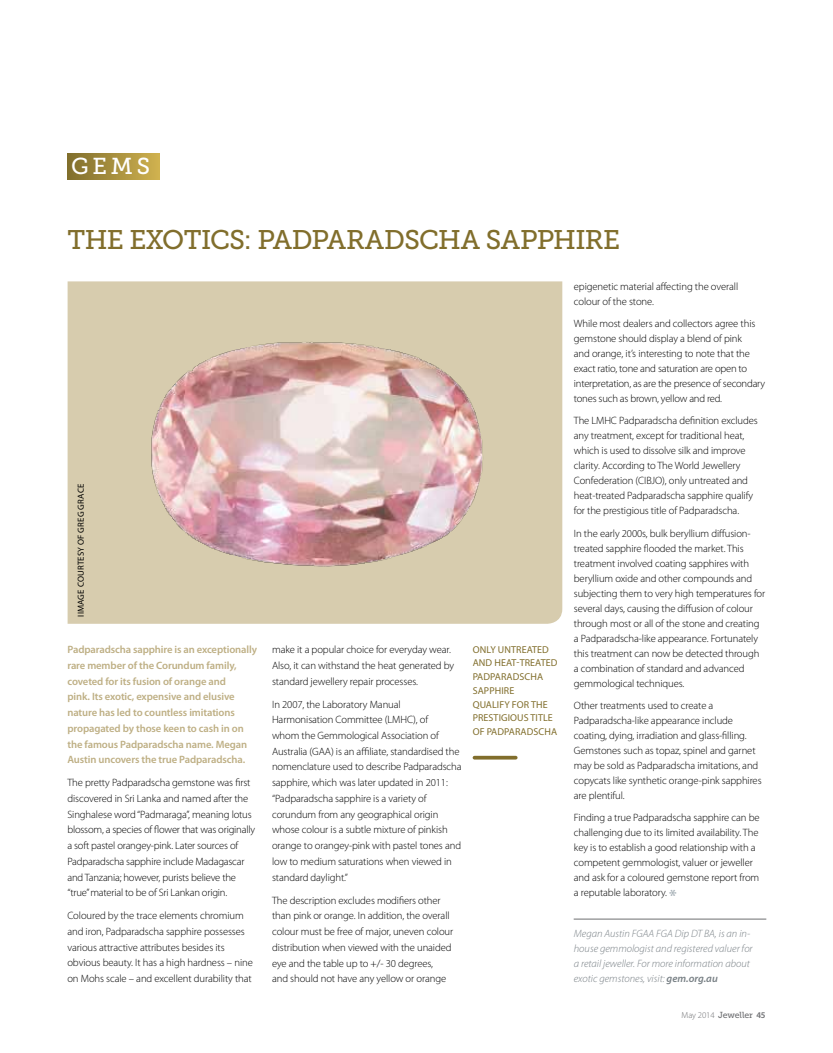
<style>
.page{position:relative;width:833px;height:1053px;background:#fff}
.page>*{position:absolute;margin:0;border:0;box-sizing:border-box;transform-origin:0 0}
.t1{font:26.88px "Museo Slab 500";letter-spacing:-.025em;color:#816e2c}
.t2{font:23px "Museo Slab 500";color:#fff}
.t3{font:300 10.62px/15px "Myriad Pro";letter-spacing:-.01em;color:#000}
.t4{font:600 10.62px/15.8px "Myriad Pro";letter-spacing:-.01em;color:#beaf84}
.t5{font:italic 300 10.62px/15px "Myriad Pro";color:#777f84}
.t6{font:10px/13.8px "Myriad Pro";letter-spacing:.01em;color:#816e2c}
.t7{font:8.75px "Myriad Pro";letter-spacing:.02em;color:#000}
.t8{font:8.75px "Museo Slab 500";letter-spacing:-.01em;color:#6d6e71}
.s1{font-weight:600}
.s2{font-family:"Myriad Pro";font-weight:300}
.s3{font-family:"Myriad Pro";font-weight:600}
</style>
<div class="page">
<div style="left:68px;top:153px;width:91px;height:26px;background:linear-gradient(to right,#806e2d,#cfb14f)"></div>
<div style="left:68px;top:281px;width:494px;height:342px;background:#d7ccae"></div>
<hr style="left:573px;top:918px;width:193px;height:1px;background:#6d6e71">
<svg style="left:474px;top:755px;width:42px;height:4px"></svg>
<img style="left:109px;top:336px;width:422px;height:232px">
<h2 class="t2" style="left:71px;top:153px;width:81px">GEMS</h2>
<h1 class="t1" style="left:67px;top:225px;width:551px">THE EXOTICS: PADPARADSCHA SAPPHIRE</h1>
<p class="t7" style="left:76px;top:616px;width:134px;rotate:-90deg">IIMAGE COURTESY OF GREG GRACE</p>
<p class="t4" style="left:67px;top:641px;width:191px">Padparadscha sapphire is an exceptionally rare member of the Corundum family, coveted for its fusion of orange and<br>pink. Its exotic, expensive and elusive nature has led to countless imitations propagated by those keen to cash in on the famous Padparadscha name. Megan Austin uncovers the true Padparadscha.</p>
<p class="t3" style="left:67px;top:774px;width:189px;line-height:15.8px">The pretty Padparadscha gemstone was first discovered in Sri Lanka and named after the Singhalese word “Padmaraga”, meaning lotus blossom, a species of flower that was originally a soft pastel orangey-pink. Later sources of Padparadscha sapphire include Madagascar and Tanzania; however, purists believe the “true” material to be of Sri Lankan origin.</p>
<p class="t3" style="left:67px;top:907px;width:187px;line-height:15.8px">Coloured by the trace elements chromium and iron, Padparadscha sapphire possesses various attractive attributes besides its obvious beauty. It has a high hardness – nine on Mohs scale – and excellent durability that</p>
<p class="t3" style="left:272px;top:641px;width:184px;line-height:15.8px">make it a popular choice for everyday wear.<br>Also, it can withstand the heat generated by standard jewellery repair processes.</p>
<p class="t3" style="left:272px;top:696px;width:191px;line-height:15.8px">In 2007, the Laboratory Manual Harmonisation Committee (LMHC), of<br>whom the Gemmological Association of Australia (GAA) is an affiliate, standardised the nomenclature used to describe Padparadscha sapphire, which was later updated in 2011: “Padparadscha sapphire is a variety of corundum from any geographical origin whose colour is a subtle mixture of pinkish orange to orangey-pink with pastel tones and low to medium saturations when viewed in standard daylight.”</p>
<p class="t3" style="left:272px;top:891px;width:183px;line-height:15.8px">The description excludes modifiers other than pink or orange. In addition, the overall colour must be free of major, uneven colour distribution when viewed with the unaided eye and the table up to +/- 30 degrees,<br>and should not have any yellow or orange</p>
<p class="t6" style="left:473px;top:642px;width:86px">ONLY UNTREATED<br>AND HEAT-TREATED<br>PADPARADSCHA<br>SAPPHIRE<br>QUALIFY FOR THE<br>PRESTIGIOUS TITLE<br>OF PADPARADSCHA</p>
<p class="t3" style="left:574px;top:279px;width:166px">epigenetic material affecting the overall colour of the stone.</p>
<p class="t3" style="left:574px;top:316px;width:193px">While most dealers and collectors agree this gemstone should display a blend of pink<br>and orange, it’s interesting to note that the exact ratio, tone and saturation are open to interpretation, as are the presence of secondary tones such as brown, yellow and red.</p>
<p class="t3" style="left:574px;top:413px;width:185px">The LMHC Padparadscha definition excludes any treatment, except for traditional heat, which is used to dissolve silk and improve clarity. According to The World Jewellery Confederation (CIBJO), only untreated and heat-treated Padparadscha sapphire qualify for the prestigious title of Padparadscha.</p>
<p class="t3" style="left:574px;top:525px;width:193px">In the early 2000s, bulk beryllium diffusion&shy;treated sapphire flooded the market. This treatment involved coating sapphires with beryllium oxide and other compounds and subjecting them to very high temperatures for several days, causing the diffusion of colour through most or all of the stone and creating a Padparadscha-like appearance. Fortunately this treatment can now be detected through a combination of standard and advanced gemmological techniques.</p>
<p class="t3" style="left:574px;top:697px;width:189px">Other treatments used to create a Padparadscha-like appearance include coating, dying, irradiation and glass-filling.<br>Gemstones such as topaz, spinel and garnet may be sold as Padparadscha imitations, and copycats like synthetic orange-pink sapphires are plentiful.</p>
<p class="t3" style="left:574px;top:809px;width:187px">Finding a true Padparadscha sapphire can be challenging due to its limited availability. The key is to establish a good relationship with a competent gemmologist, valuer or jeweller and ask for a coloured gemstone report from a reputable laboratory.</p>
<p class="t5" style="left:574px;top:926px;width:180px">Megan Austin FGAA FGA Dip DT BA, is an in&shy;house gemmologist and registered valuer for a retail jeweller. For more information about exotic gemstones, visit: <span class="s1">gem.org.au</span></p>
<p class="t8" style="left:681px;top:1009px;width:86px"><span class="s2">May 2014</span> JEWELLER <span class="s3">45</span></p>
</div>
